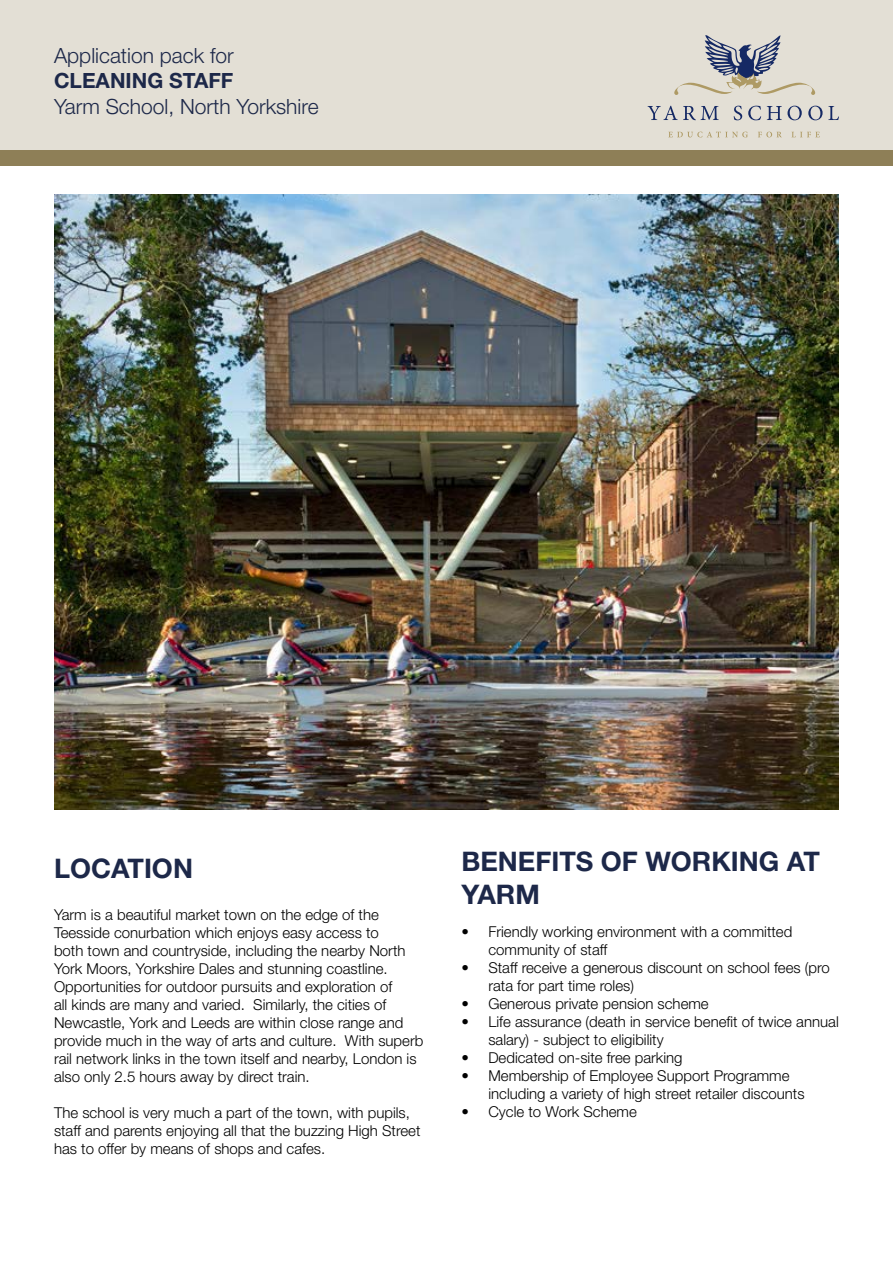
<style>
.page{position:relative;width:893px;height:1263px;background:#fff}
.page>*{position:absolute;margin:0;border:0;box-sizing:border-box;transform-origin:0 0}
.t1{font:700 27px/32.4px "Helvetica Neue LT Std";color:#1d2849}
.t2{font:300 21px "Helvetica Neue LT Std";color:#1d2849}
.t3{font:700 21px "Helvetica Neue LT Std";color:#1d2849}
.t4{font:300 15px/18px "Helvetica Neue LT Std";color:#000}
</style>
<div class="page">
<div style="left:0;top:0;width:893px;height:150px;background:#e3dfd5"></div>
<div style="left:0;top:150px;width:893px;height:16px;background:#8e7f57"></div>
<img style="left:54px;top:194px;width:785px;height:615px">
<svg style="left:648px;top:106px;width:71px;height:14px"></svg>
<svg style="left:734px;top:106px;width:8px;height:14px"></svg>
<svg style="left:748px;top:106px;width:13px;height:14px"></svg>
<svg style="left:767px;top:106px;width:35px;height:14px"></svg>
<svg style="left:808px;top:106px;width:31px;height:14px"></svg>
<svg style="left:669px;top:132px;width:79px;height:5px"></svg>
<svg style="left:758px;top:132px;width:24px;height:5px"></svg>
<svg style="left:792px;top:132px;width:28px;height:5px"></svg>
<svg style="left:674px;top:35px;width:141px;height:60px"></svg>
<h2 class="t2" style="left:54px;top:43px;width:181px">Application pack for</h2>
<h2 class="t3" style="left:54px;top:68px;width:181px">CLEANING STAFF</h2>
<h2 class="t2" style="left:54px;top:93px;width:266px">Yarm School, North Yorkshire</h2>
<h1 class="t1" style="left:54px;top:852px;width:140px">LOCATION</h1>
<p class="t4" style="left:54px;top:905px;width:371px">Yarm is a beautiful market town on the edge of the Teesside conurbation which enjoys easy access to<br>both town and countryside, including the nearby North York Moors, Yorkshire Dales and stunning coastline.<br>Opportunities for outdoor pursuits and exploration of<br>all kinds are many and varied. Similarly, the cities of Newcastle, York and Leeds are within close range and provide much in the way of arts and culture. With superb rail network links in the town itself and nearby, London is also only 2.5 hours away by direct train.</p>
<p class="t4" style="left:54px;top:1103px;width:368px">The school is very much a part of the town, with pupils, staff and parents enjoying all that the buzzing High Street has to offer by means of shops and cafes.</p>
<h1 class="t1" style="left:461px;top:845px;width:360px">BENEFITS OF WORKING AT<br>YARM</h1>
<p class="t4" style="left:488px;top:922px;width:305px;text-indent:-27px">• Friendly working environment with a committed community of staff</p>
<p class="t4" style="left:488px;top:958px;width:343px;text-indent:-27px">• Staff receive a generous discount on school fees (pro rata for part time roles)</p>
<p class="t4" style="left:461px;top:994px;width:249px">• Generous private pension scheme</p>
<p class="t4" style="left:488px;top:1012px;width:352px;text-indent:-27px">• Life assurance (death in service benefit of twice annual salary) - subject to eligibility</p>
<p class="t4" style="left:461px;top:1048px;width:223px">• Dedicated on-site free parking</p>
<p class="t4" style="left:488px;top:1066px;width:318px;text-indent:-27px">• Membership of Employee Support Programme including a variety of high street retailer discounts</p>
<p class="t4" style="left:461px;top:1102px;width:177px">• Cycle to Work Scheme</p>
</div>
